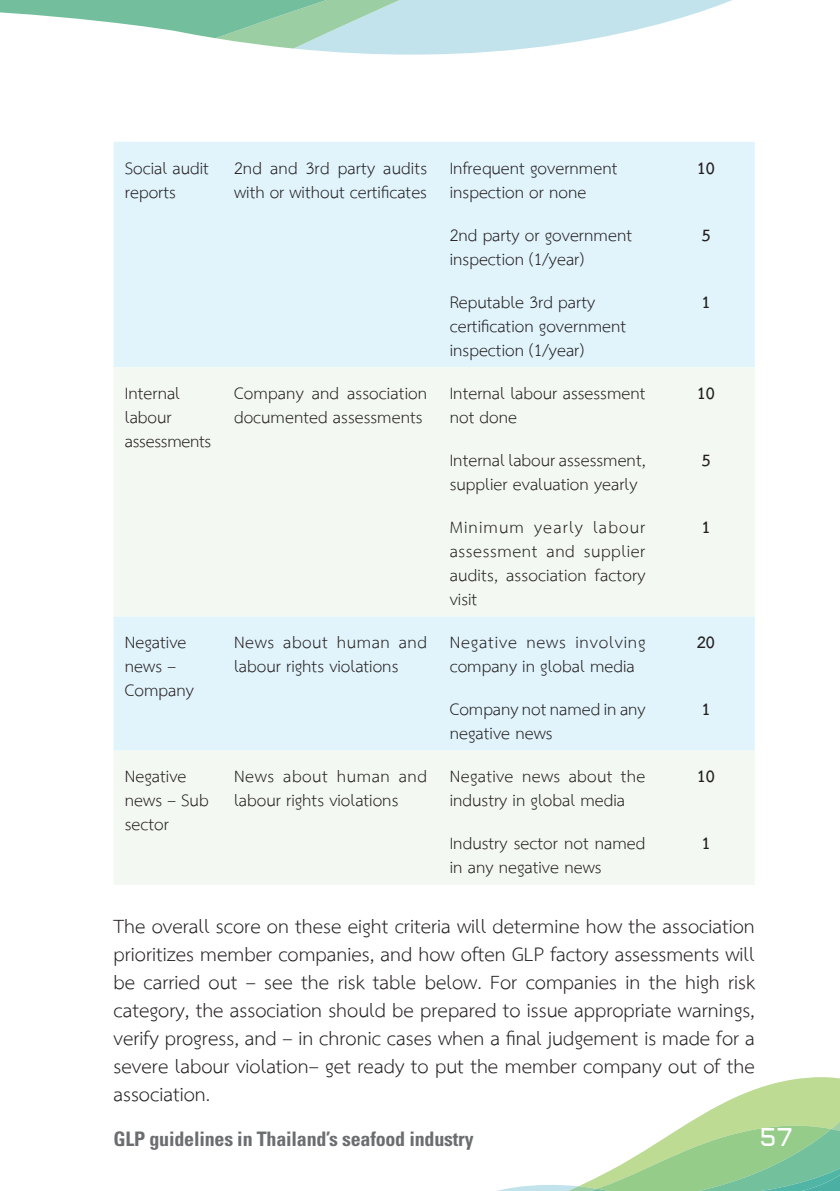
<style>
.page{position:relative;width:840px;height:1191px;background:#fff}
.page>*{position:absolute;margin:0;border:0;box-sizing:border-box;transform-origin:0 0}
.t1{font:32px "Superspace";color:#fff}
.body_text{font:28px/28px "TH Sarabun PSK";color:#231f20;text-align:justify}
.body_text-2{font:24px/24px "TH Sarabun PSK";color:#231f20}
.body_text-3{font:24px/24px "TH Sarabun PSK";letter-spacing:.035em;color:#231f20}
.body_text-4{font:700 24px "TH Sarabun PSK";color:#231f20}
.t2{font:700 condensed 20px "Univers LT Std";letter-spacing:-.01em;color:#6c6d70}
</style>
<div class="page">
<svg style="left:497px;top:1077px;width:342px;height:114px"></svg>
<svg style="left:0;top:0;width:755px;height:148px"></svg>
<div style="left:113px;top:142px;width:641px;height:225px;background:#e1f4fc"></div>
<svg style="left:113px;top:367px;width:641px;height:518px;fill:#f3f9f2"></svg>
<p class="body_text-2" style="left:125px;top:156px;width:86px">Social audit reports</p>
<p class="body_text-2" style="left:234px;top:156px;width:194px">2nd and 3rd party audits with or without certificates</p>
<p class="body_text-2" style="left:449px;top:156px;width:169px">Infrequent government inspection or none</p>
<p class="body_text-4" style="left:696px;top:153px;width:20px">10</p>
<p class="body_text-2" style="left:449px;top:224px;width:184px">2nd party or government inspection (1/year)</p>
<p class="body_text-4" style="left:701px;top:220px;width:11px">5</p>
<p class="body_text-2" style="left:449px;top:291px;width:178px">Reputable 3rd party certification government inspection (1/year)</p>
<p class="body_text-4" style="left:701px;top:287px;width:11px">1</p>
<p class="body_text-2" style="left:125px;top:382px;width:88px">Internal labour assessments</p>
<p class="body_text-2" style="left:234px;top:382px;width:194px">Company and association documented assessments</p>
<p class="body_text-2" style="left:449px;top:382px;width:197px">Internal labour assessment not done</p>
<p class="body_text-4" style="left:696px;top:378px;width:20px">10</p>
<p class="body_text-2" style="left:449px;top:449px;width:197px">Internal labour assessment, supplier evaluation yearly</p>
<p class="body_text-4" style="left:701px;top:446px;width:11px">5</p>
<p class="body_text-2" style="left:449px;top:516px;width:197px;text-align:justify">Minimum yearly labour assessment and supplier audits, association factory visit</p>
<p class="body_text-4" style="left:701px;top:513px;width:11px">1</p>
<p class="body_text-2" style="left:125px;top:631px;width:71px">Negative news –<br>Company</p>
<p class="body_text-2" style="left:234px;top:631px;width:194px">News about human and labour rights violations</p>
<p class="body_text-3" style="left:449px;top:631px;width:197px">Negative news involving company in global media</p>
<p class="body_text-4" style="left:696px;top:628px;width:20px">20</p>
<p class="body_text-2" style="left:449px;top:698px;width:197px">Company not named in any negative news</p>
<p class="body_text-4" style="left:701px;top:695px;width:11px">1</p>
<p class="body_text-2" style="left:125px;top:765px;width:85px">Negative news – Sub sector</p>
<p class="body_text-2" style="left:234px;top:765px;width:194px">News about human and labour rights violations</p>
<p class="body_text-2" style="left:449px;top:765px;width:197px">Negative news about the industry in global media</p>
<p class="body_text-4" style="left:696px;top:762px;width:20px">10</p>
<p class="body_text-2" style="left:449px;top:832px;width:197px">Industry sector not named in any negative news</p>
<p class="body_text-4" style="left:701px;top:829px;width:11px">1</p>
<p class="body_text" style="left:113px;top:913px;width:642px">The overall score on these eight criteria will determine how the association prioritizes member companies, and how often GLP factory assessments will be carried out – see the risk table below. For companies in the high risk category, the association should be prepared to issue appropriate warnings, verify progress, and – in chronic cases when a final judgement is made for a severe labour violation– get ready to put the member company out of the association.</p>
<p class="t2" style="left:113px;top:1126px;width:361px">GLP guidelines in Thailand’s seafood industry</p>
<h1 class="t1" style="left:758px;top:1117px;width:36px">57</h1>
</div>
